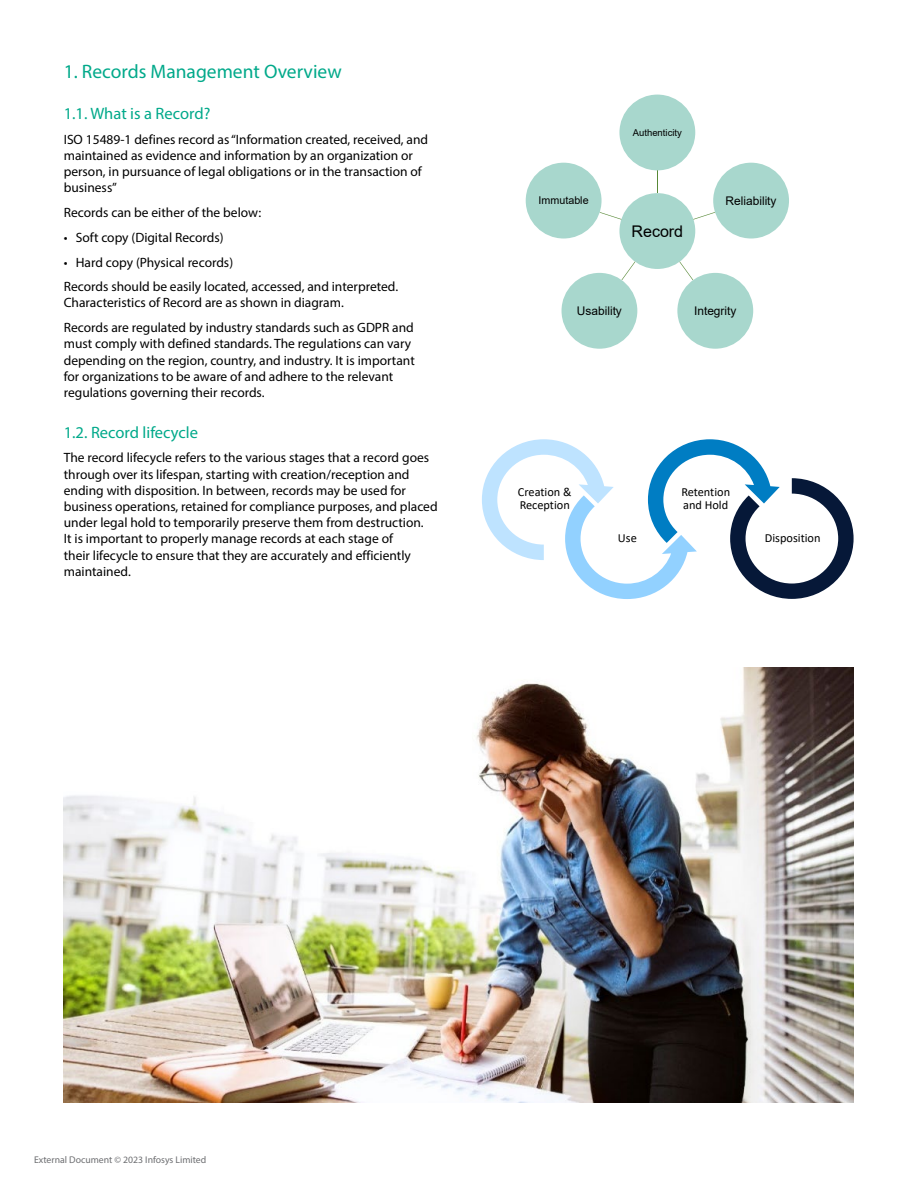
<style>
.page{position:relative;width:918px;height:1188px;background:#fff}
.page>*{position:absolute;margin:0;border:0;box-sizing:border-box;transform-origin:0 0}
.t1{font:19.5px "Myriad Pro";color:#00a98a}
.t2{font:16.5px "Myriad Pro";color:#00a98a}
.t3{font:16.05px "Arial";color:#000}
.t4{font:13.5px/16.2px "Myriad Pro";color:#000}
.t5{font:12.3px/13.2px "Calibri";color:#000}
.t6{font:12px "Arial";color:#000}
.t7{font:10.65px "Arial";color:#000}
.t8{font:9.75px "Myriad Pro";color:#6d6e71}
.t9{font:9.45px "Arial";color:#000}
</style>
<div class="page">
<img style="left:64px;top:668px;width:789px;height:434px">
<svg style="left:525px;top:94px;width:264px;height:255px"></svg>
<svg style="left:482px;top:439px;width:372px;height:160px"></svg>
<h1 class="t1" style="left:64px;top:60px;width:279px">1. Records Management Overview</h1>
<p class="t2" style="left:64px;top:103px;width:148px">1.1. What is a Record?</p>
<p class="t4" style="left:64px;top:131px;width:366px">ISO 15489-1 defines record as “Information created, received, and maintained as evidence and information by an organization or person, in pursuance of legal obligations or in the transaction of business”</p>
<p class="t4" style="left:64px;top:204px;width:199px">Records can be either of the below:</p>
<p class="t4" style="left:64px;top:229px;width:161px">• Soft copy (Digital Records)</p>
<p class="t4" style="left:64px;top:249px;width:336px;line-height:24.8px">• Hard copy (Physical records)<br>Records should be easily located, accessed, and interpreted.</p>
<p class="t4" style="left:64px;top:290px;width:352px;line-height:24.8px">Characteristics of Record are as shown in diagram.<br>Records are regulated by industry standards such as GDPR and</p>
<p class="t4" style="left:64px;top:336px;width:353px">must comply with defined standards. The regulations can vary depending on the region, country, and industry. It is important for organizations to be aware of and adhere to the relevant regulations governing their records.</p>
<p class="t2" style="left:64px;top:422px;width:136px">1.2. Record lifecycle</p>
<p class="t4" style="left:64px;top:450px;width:375px">The record lifecycle refers to the various stages that a record goes through over its lifespan, starting with creation/reception and ending with disposition. In between, records may be used for business operations, retained for compliance purposes, and placed under legal hold to temporarily preserve them from destruction.<br>It is important to properly manage records at each stage of<br>their lifecycle to ensure that they are accurately and efficiently maintained.</p>
<p class="t7" style="left:539px;top:193px;width:52px">Immutable</p>
<p class="t9" style="left:633px;top:126px;width:51px">Authenticity</p>
<p class="t3" style="left:631px;top:220px;width:53px">Record</p>
<p class="t6" style="left:726px;top:192px;width:52px">Reliability</p>
<p class="t6" style="left:577px;top:302px;width:47px">Usability</p>
<p class="t6" style="left:694px;top:302px;width:44px">Integrity</p>
<p class="t5" style="left:518px;top:485px;width:55px">Creation &amp;<br>Reception</p>
<p class="t5" style="left:618px;top:531px;width:20px">Use</p>
<p class="t5" style="left:681px;top:485px;width:50px">Retention and Hold</p>
<p class="t5" style="left:765px;top:531px;width:57px">Disposition</p>
<p class="t8" style="left:34px;top:1154px;width:174px">External Document © 2023 Infosys Limited</p>
</div>
